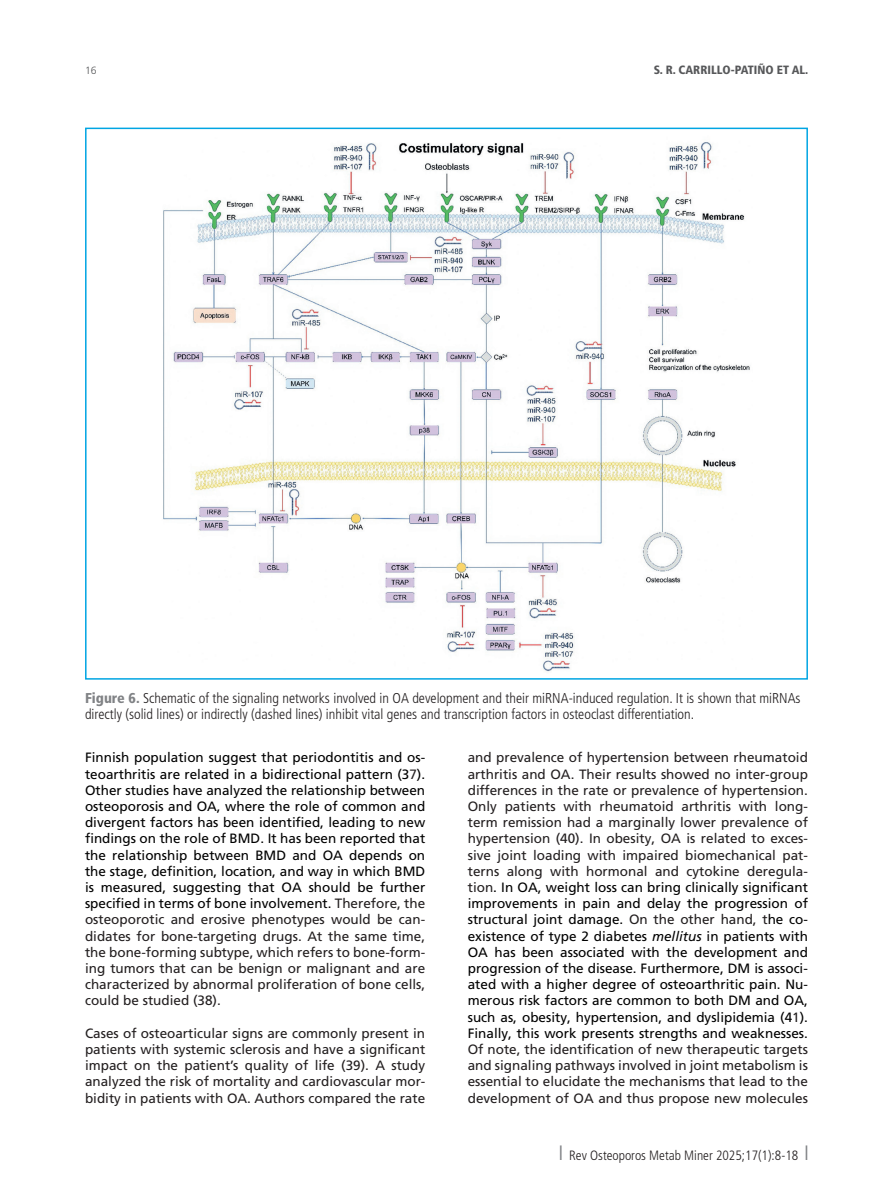
<style>
.page{position:relative;width:893px;height:1191px;background:#fff}
.page>*{position:absolute;margin:0;border:0;box-sizing:border-box;transform-origin:0 0}
.FIGURA_NÚMERO{font:300 condensed 14.25px/15.8px "Frutiger LT Pro";color:#231f20}
.BASE_TEXTO_ROOM{font:13.5px/16.2px "Frutiger LT Pro";color:#231f20;text-align:justify}
.BASE_TEXTO_ROOM-2{font:13.5px/16.2px "Frutiger LT Pro";color:#000;text-align:justify}
.t1{font:300 condensed 13.5px "Frutiger LT Pro";color:#231f20}
.t2{font:900 condensed 12px "Frutiger LT Pro";color:#57585a}
.t3{font:300 10.5px "Frutiger LT Pro";color:#57585a}
.s1{font-weight:900;color:#808285}
.s2{color:#000}
.s3{font-style:italic;color:#000}
.s4{color:#231f20}
.s5{color:#808285}
</style>
<div class="page">
<img style="left:163px;top:142px;width:587px;height:530px">
<p class="t3" style="left:85px;top:64px;width:13px">16</p>
<p class="t2" style="left:654px;top:62px;width:40px">S. R. CARRILLO</p>
<p class="t2" style="left:731px;top:62px;width:79px">-PATI ÑO ET AL.</p>
<p class="FIGURA_NÚMERO" style="left:85px;top:690px;width:717px"><span class="s1">FIGURE 6.</span> Schematic of the signaling networks involved in OA development and their miRNA-induced regulation. It is shown that miRNAs directly (solid lines) or indirectly (dashed lines) inhibit vital genes and transcription factors in osteoclast differentiation.</p>
<p class="BASE_TEXTO_ROOM" style="left:468px;top:749px;width:342px">and prevalence of hypertension between rheumatoid arthritis and OA. Their results showed no inter-group differences in the rate or prevalence of hypertension.<br>Only patients with rheumatoid arthritis with long&shy;term remission had a marginally lower prevalence of hypertension (40). In obesity, OA is related to exces&shy;sive joint loading with impaired biomechanical pat&shy;terns along with hormonal and cytokine deregula&shy;tion<span class="s2">. In OA, weight loss can bring clinically significant improvements in pain and delay the progression of structural joint damage.</span> On the other hand, t<span class="s2">he co&shy;existence of type 2 diabetes</span> <span class="s3">mellitus</span> <span class="s2">in patients with OA has been associated with the development and progression of the disease. Furthermore, DM is associ&shy;ated with a higher degree of osteoarthritic pain. Nu&shy;merous risk factors are common to both DM and OA, such as, obesity, hypertension, and dyslipidemia (4</span>1<span class="s2">).<br>Finally, this work presents strengths and weaknesses.<br></span>Of note, the identification of new therapeutic targets and signaling pathways involved in joint metabolism is essential to elucidate the mechanisms that lead to the development of OA and thus propose new molecules</p>
<p class="BASE_TEXTO_ROOM-2" style="left:85px;top:749px;width:342px">Finnish population suggest that periodontitis and os&shy;teoarthritis are related in a bidirectional pattern (3<span class="s4">7</span>).<br>Other studies have analyzed the relationship between osteoporosis and OA, where the role of common and divergent factors has been identified, leading to new findings on the role of BMD. It has been reported that the relationship between BMD and OA depends on the stage, definition, location, and way in which BMD is measured, suggesting that OA should be further specified in terms of bone involvement. <span class="s4">Therefore, the osteoporotic and erosive phenotypes would be can&shy;didates for bone-targeting drugs. At the same time, the bone-forming subtype, which refers to bone-form&shy;ing tumors that can be benign or malignant and are characterized by abnormal proliferation of bone cells, could be studied (38).</span></p>
<p class="BASE_TEXTO_ROOM" style="left:85px;top:1025px;width:342px">Cases of osteoarticular signs are commonly present in patients with systemic sclerosis and have a significant impact on the patient’s quality of life (39). A study analyzed the risk of mortality and cardiovascular mor&shy;bidity in patients with OA. Authors compared the rate</p>
<p class="t1" style="left:560px;top:1147px;width:250px"><span class="s5">❘</span> Rev Osteoporos Metab Miner 2025;17(1):8-18 <span class="s5">❘</span></p>
</div>
